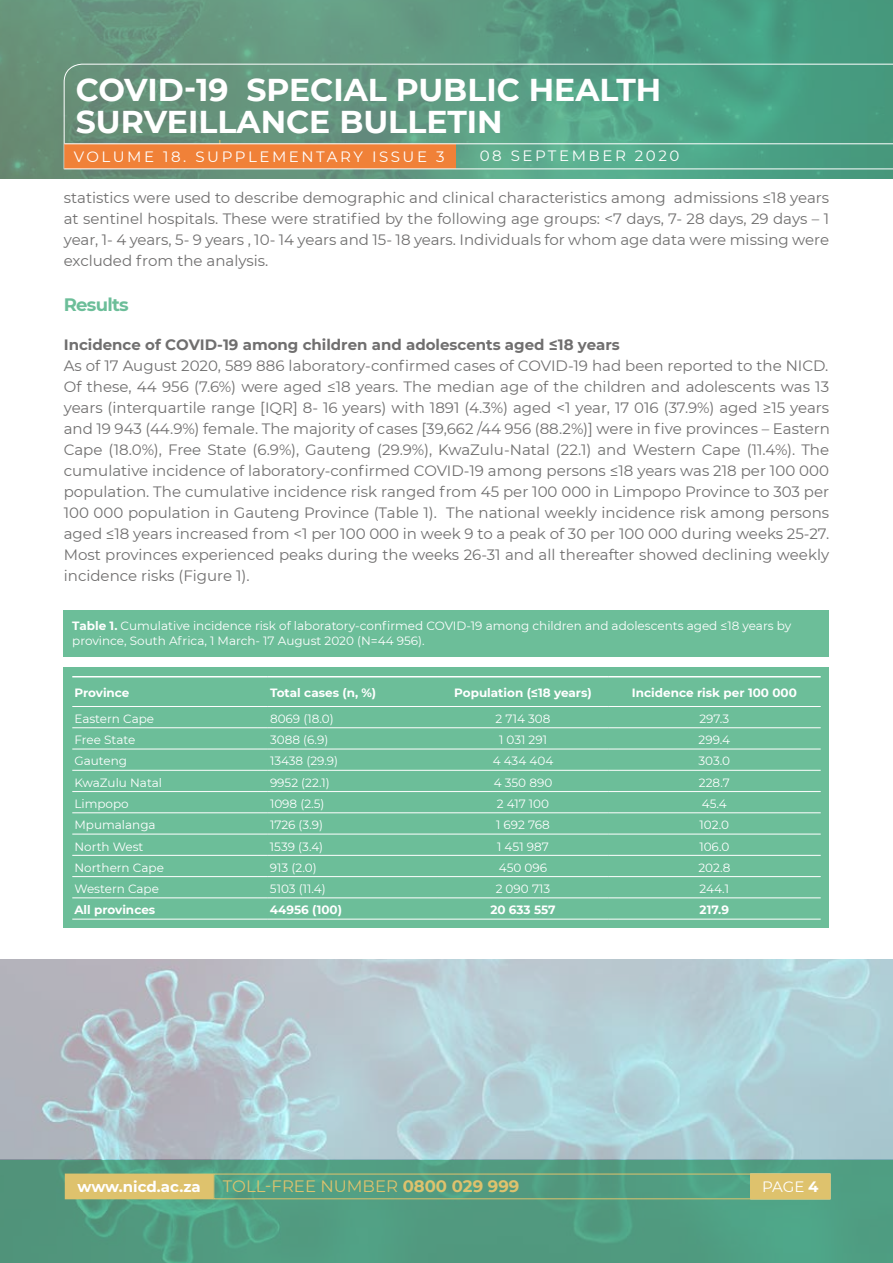
<style>
.page{position:relative;width:893px;height:1263px;background:#fff}
.page>*{position:absolute;margin:0;border:0;box-sizing:border-box;transform-origin:0 0}
.t1{font:700 31.5px/31.5px "Montserrat";color:#fff}
.t2{font:700 18px "Montserrat";letter-spacing:-.04em;color:#6cbe99}
.t3{font:16.5px "Montserrat";color:#dec26d}
.t4{font:15px/21px "Montserrat";color:#706f6f;text-align:justify}
.t5{font:700 15px "Montserrat";color:#706f6f}
.t6{font:15px "Montserrat";letter-spacing:.17em;color:#fff}
.t7{font:700 15px "Montserrat";color:#fff}
.t8{font:12px/15px "Montserrat";color:#fff}
.t9{font:700 12px "Montserrat";color:#fff}
.s1{font-weight:700}
</style>
<div class="page">
<svg style="left:0;top:0;width:893px;height:179px;background:#5c987f"></svg>
<svg style="left:0;top:1160px;width:893px;height:103px;background:#519d81"></svg>
<svg style="left:63px;top:63px;width:830px;height:107px;background:#5c9e85"></svg>
<div style="left:65px;top:144px;width:390px;height:24px;background:#f08138"></div>
<div style="left:64px;top:144px;width:392px;height:25px;border:1px solid #f08138"></div>
<div style="left:213px;top:1174px;width:617px;height:25px;border:1px solid #dec26d"></div>
<div style="left:751px;top:1174px;width:79px;height:25px;background:#dec26d"></div>
<div style="left:65px;top:1174px;width:148px;height:25px;background:#dec26d"></div>
<hr style="left:64px;top:169px;width:829px;height:1px;background:#fff">
<hr style="left:64px;top:143px;width:829px;height:1px;background:#fff">
<div style="left:64px;top:610px;width:765px;height:47px;background:#6cbe99"></div>
<div style="left:64px;top:667px;width:765px;height:261px;background:#6cbe99"></div>
<hr style="left:72px;top:706px;width:196px;height:1px;background:#fff">
<hr style="left:268px;top:706px;width:170px;height:1px;background:#fff">
<hr style="left:438px;top:706px;width:170px;height:1px;background:#fff">
<hr style="left:608px;top:706px;width:213px;height:1px;background:#fff">
<hr style="left:72px;top:727px;width:196px;height:1px;background:#fff">
<hr style="left:268px;top:727px;width:170px;height:1px;background:#fff">
<hr style="left:438px;top:727px;width:170px;height:1px;background:#fff">
<hr style="left:608px;top:727px;width:213px;height:1px;background:#fff">
<hr style="left:72px;top:749px;width:196px;height:1px;background:#fff">
<hr style="left:268px;top:749px;width:170px;height:1px;background:#fff">
<hr style="left:438px;top:749px;width:170px;height:1px;background:#fff">
<hr style="left:608px;top:749px;width:213px;height:1px;background:#fff">
<hr style="left:72px;top:770px;width:196px;height:1px;background:#fff">
<hr style="left:268px;top:770px;width:170px;height:1px;background:#fff">
<hr style="left:438px;top:770px;width:170px;height:1px;background:#fff">
<hr style="left:608px;top:770px;width:213px;height:1px;background:#fff">
<hr style="left:72px;top:791px;width:196px;height:1px;background:#fff">
<hr style="left:268px;top:791px;width:170px;height:1px;background:#fff">
<hr style="left:438px;top:791px;width:170px;height:1px;background:#fff">
<hr style="left:608px;top:791px;width:213px;height:1px;background:#fff">
<hr style="left:72px;top:812px;width:196px;height:1px;background:#fff">
<hr style="left:268px;top:812px;width:170px;height:1px;background:#fff">
<hr style="left:438px;top:812px;width:170px;height:1px;background:#fff">
<hr style="left:608px;top:812px;width:213px;height:1px;background:#fff">
<hr style="left:72px;top:834px;width:196px;height:1px;background:#fff">
<hr style="left:268px;top:834px;width:170px;height:1px;background:#fff">
<hr style="left:438px;top:834px;width:170px;height:1px;background:#fff">
<hr style="left:608px;top:834px;width:213px;height:1px;background:#fff">
<hr style="left:72px;top:855px;width:196px;height:1px;background:#fff">
<hr style="left:268px;top:855px;width:170px;height:1px;background:#fff">
<hr style="left:438px;top:855px;width:170px;height:1px;background:#fff">
<hr style="left:608px;top:855px;width:213px;height:1px;background:#fff">
<hr style="left:72px;top:876px;width:196px;height:1px;background:#fff">
<hr style="left:268px;top:876px;width:170px;height:1px;background:#fff">
<hr style="left:438px;top:876px;width:170px;height:1px;background:#fff">
<hr style="left:608px;top:876px;width:213px;height:1px;background:#fff">
<hr style="left:72px;top:897px;width:196px;height:1px;background:#fff">
<hr style="left:268px;top:897px;width:170px;height:1px;background:#fff">
<hr style="left:438px;top:897px;width:170px;height:1px;background:#fff">
<hr style="left:608px;top:897px;width:213px;height:1px;background:#fff">
<hr style="left:72px;top:919px;width:196px;height:1px;background:#fff">
<hr style="left:268px;top:919px;width:170px;height:1px;background:#fff">
<hr style="left:438px;top:919px;width:170px;height:1px;background:#fff">
<hr style="left:608px;top:919px;width:213px;height:1px;background:#fff">
<hr style="left:72px;top:676px;width:196px;height:1px;background:#fff">
<hr style="left:268px;top:676px;width:170px;height:1px;background:#fff">
<hr style="left:438px;top:676px;width:170px;height:1px;background:#fff">
<hr style="left:608px;top:676px;width:213px;height:1px;background:#fff">
<img style="left:0;top:959px;width:893px;height:201px">
<h1 class="t1" style="left:76px;top:73px;width:587px">COVID-19 SPECIAL PUBLIC HEALTH<br>SURVEILLANCE BULLETIN</h1>
<p class="t6" style="left:480px;top:145px;width:201px">08 SEPTEMBER 2020</p>
<p class="t4" style="left:64px;top:187px;width:767px">statistics were used to describe demographic and clinical characteristics among admissions ≤18 years at sentinel hospitals. These were stratified by the following age groups: &lt;7 days, 7- 28 days, 29 days – 1 year, 1- 4 years, 5- 9 years , 10- 14 years and 15- 18 years. Individuals for whom age data were missing were excluded from the analysis.</p>
<p class="t2" style="left:64px;top:291px;width:66px">Results</p>
<p class="t5" style="left:64px;top:334px;width:558px">Incidence of COVID-19 among children and adolescents aged ≤18 years</p>
<p class="t4" style="left:64px;top:355px;width:768px">As of 17 August 2020, 589 886 laboratory-confirmed cases of COVID-19 had been reported to the NICD.<br>Of these, 44 956 (7.6%) were aged ≤18 years. The median age of the children and adolescents was 13 years (interquartile range [IQR] 8- 16 years) with 1891 (4.3%) aged &lt;1 year, 17 016 (37.9%) aged ≥15 years and 19 943 (44.9%) female. The majority of cases [39,662 /44 956 (88.2%)] were in five provinces – Eastern Cape (18.0%), Free State (6.9%), Gauteng (29.9%), KwaZulu-Natal (22.1) and Western Cape (11.4%). The cumulative incidence of laboratory-confirmed COVID-19 among persons ≤18 years was 218 per 100 000 population. The cumulative incidence risk ranged from 45 per 100 000 in Limpopo Province to 303 per 100 000 population in Gauteng Province (Table 1). The national weekly incidence risk among persons aged ≤18 years increased from &lt;1 per 100 000 in week 9 to a peak of 30 per 100 000 during weeks 25-27.<br>Most provinces experienced peaks during the weeks 26-31 and all thereafter showed declining weekly incidence risks (Figure 1).</p>
<p class="t8" style="left:72px;top:618px;width:720px"><span class="s1">Table 1.</span> Cumulative incidence risk of laboratory-confirmed COVID-19 among children and adolescents aged ≤18 years by province, South Africa, 1 March- 17 August 2020 (N=44 956).</p>
<p class="t6" style="left:74px;top:146px;width:372px">VOLUME 18. SUPPLEMENTARY ISSUE 3</p>
<p class="t9" style="left:74px;top:684px;width:57px">Province</p>
<p class="t9" style="left:270px;top:684px;width:108px">Total cases (n, %)</p>
<p class="t9" style="left:454px;top:684px;width:139px">Population (≤18 years)</p>
<p class="t9" style="left:632px;top:684px;width:166px">Incidence risk per 100 000</p>
<p class="t8" style="left:74px;top:711px;width:81px">Eastern Cape</p>
<p class="t8" style="left:270px;top:711px;width:65px">8069 (18.0)</p>
<p class="t8" style="left:496px;top:711px;width:56px">2 714 308</p>
<p class="t8" style="left:699px;top:711px;width:31px">297.3</p>
<p class="t8" style="left:74px;top:732px;width:62px">Free State</p>
<p class="t8" style="left:270px;top:732px;width:60px">3088 (6.9)</p>
<p class="t8" style="left:499px;top:732px;width:49px">1 031 291</p>
<p class="t8" style="left:699px;top:732px;width:33px">299.4</p>
<p class="t8" style="left:74px;top:753px;width:54px">Gauteng</p>
<p class="t8" style="left:270px;top:753px;width:70px">13438 (29.9)</p>
<p class="t8" style="left:493px;top:753px;width:62px">4 434 404</p>
<p class="t8" style="left:698px;top:753px;width:33px">303.0</p>
<p class="t8" style="left:74px;top:774px;width:89px">KwaZulu Natal</p>
<p class="t8" style="left:270px;top:774px;width:61px">9952 (22.1)</p>
<p class="t8" style="left:494px;top:774px;width:60px">4 350 890</p>
<p class="t8" style="left:699px;top:774px;width:32px">228.7</p>
<p class="t8" style="left:74px;top:796px;width:56px">Limpopo</p>
<p class="t8" style="left:270px;top:796px;width:56px">1098 (2.5)</p>
<p class="t8" style="left:497px;top:796px;width:54px">2 417 100</p>
<p class="t8" style="left:702px;top:796px;width:26px">45.4</p>
<p class="t8" style="left:74px;top:817px;width:83px">Mpumalanga</p>
<p class="t8" style="left:270px;top:817px;width:55px">1726 (3.9)</p>
<p class="t8" style="left:496px;top:817px;width:55px">1 692 768</p>
<p class="t8" style="left:700px;top:817px;width:31px">102.0</p>
<p class="t8" style="left:74px;top:838px;width:71px">North West</p>
<p class="t8" style="left:270px;top:838px;width:55px">1539 (3.4)</p>
<p class="t8" style="left:497px;top:838px;width:53px">1 451 987</p>
<p class="t8" style="left:699px;top:838px;width:32px">106.0</p>
<p class="t8" style="left:74px;top:860px;width:91px">Northern Cape</p>
<p class="t8" style="left:270px;top:860px;width:48px">913 (2.0)</p>
<p class="t8" style="left:499px;top:860px;width:50px">450 096</p>
<p class="t8" style="left:698px;top:860px;width:33px">202.8</p>
<p class="t8" style="left:74px;top:881px;width:86px">Western Cape</p>
<p class="t8" style="left:270px;top:881px;width:57px">5103 (11.4)</p>
<p class="t8" style="left:496px;top:881px;width:56px">2 090 713</p>
<p class="t8" style="left:700px;top:881px;width:31px">244.1</p>
<p class="t9" style="left:74px;top:901px;width:82px">All provinces</p>
<p class="t9" style="left:270px;top:901px;width:74px">44956 (100)</p>
<p class="t9" style="left:490px;top:901px;width:67px">20 633 557</p>
<p class="t9" style="left:700px;top:901px;width:31px">217.9</p>
<p class="t7" style="left:78px;top:1176px;width:125px">www.nicd.ac.za</p>
<p class="t3" style="left:223px;top:1175px;width:298px">TOLL-FREE NUMBER <span class="s1">0800 029 999</span></p>
<p class="t6" style="left:762px;top:1176px;width:58px">PAGE <span class="s1">4</span></p>
</div>
